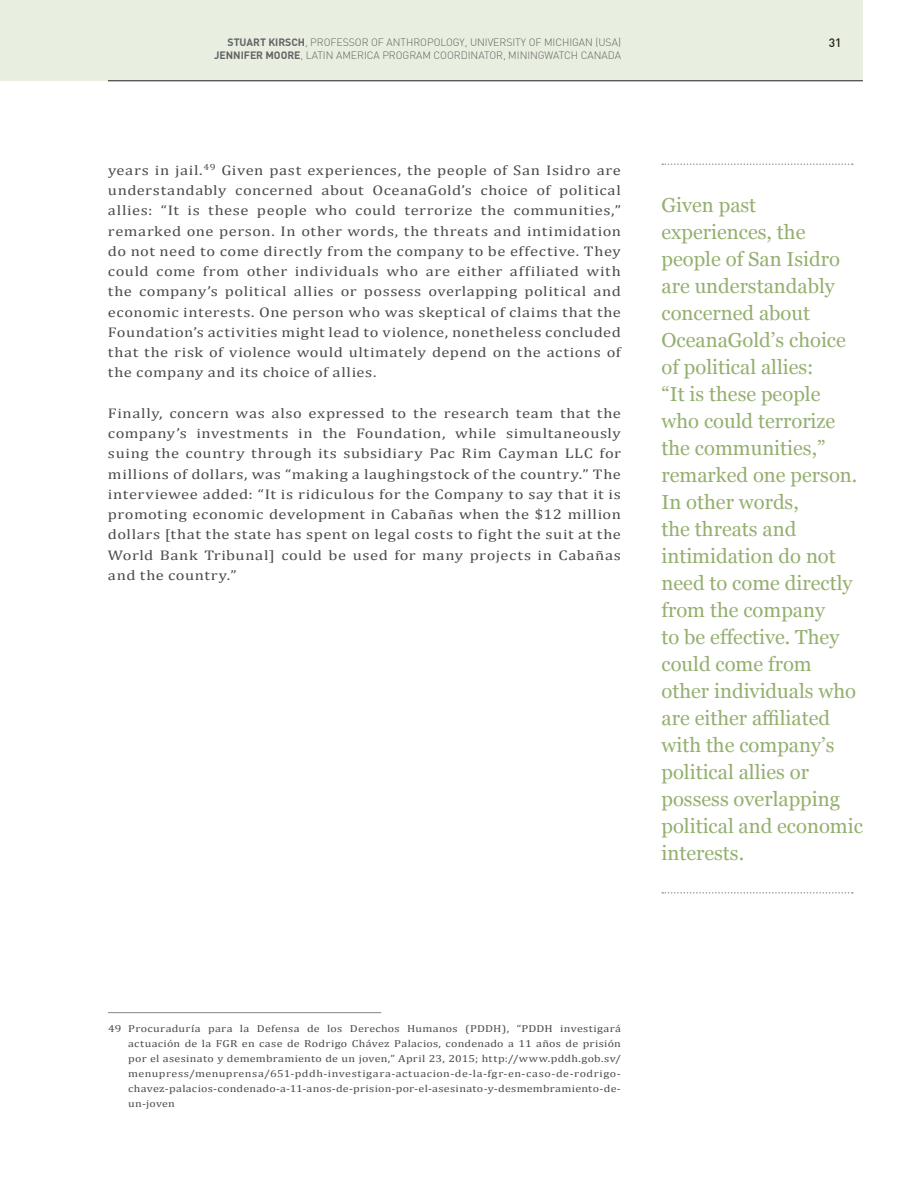
<style>
.page{position:relative;width:918px;height:1188px;background:#fff}
.page>*{position:absolute;margin:0;border:0;box-sizing:border-box;transform-origin:0 0}
.t1{font:20.25px/27px "Georgia";color:#94af6e}
.t2{font:14.1px/20.2px "Cambria";letter-spacing:.035em;color:#4b4c4d;text-align:justify;scale:1.18 1}
.t3{font:500 12px "DIN Pro";color:#231f20}
.t4{font:300 10.5px "DIN Pro";letter-spacing:-.005em;color:#636366}
.t5{font:10.2px/15px "Cambria";letter-spacing:.02em;color:#4b4c4d;text-align:justify;scale:1.18 1}
.s1{font-weight:700}
</style>
<div class="page">
<div style="left:0;top:0;width:863px;height:81px;background:#e9efe0"></div>
<hr style="left:108px;top:80px;width:755px;height:1px;background:#231f20">
<hr style="left:108px;top:1012px;width:273px;height:1px;background:#939598">
<svg style="left:662px;top:164px;width:191px;height:1px"></svg>
<svg style="left:662px;top:892px;width:191px;height:2px"></svg>
<p class="t4" style="left:228px;top:35px;width:395px"><span class="s1">STUART KIRSCH</span>, PROFESSOR OF ANTHROPOLOGY, UNIVERSITY OF MICHIGAN (USA)</p>
<p class="t3" style="left:829px;top:35px;width:14px">31</p>
<p class="t4" style="left:214px;top:49px;width:408px"><span class="s1">JENNIFER MOORE</span>, LATIN AMERICA PROGRAM COORDINATOR, MININGWATCH CANADA</p>
<p class="t2" style="left:108px;top:160px;width:436px">years in jail.<sup>49</sup> Given past experiences, the people of San Isidro are understandably concerned about OceanaGold’s choice of political allies: “It is these people who could terrorize the communities,” remarked one person. In other words, the threats and intimidation do not need to come directly from the company to be effective. They could come from other individuals who are either affiliated with the company’s political allies or possess overlapping political and economic interests. One person who was skeptical of claims that the Foundation’s activities might lead to violence, nonetheless concluded that the risk of violence would ultimately depend on the actions of the company and its choice of allies.</p>
<p class="t2" style="left:108px;top:403px;width:436px">Finally, concern was also expressed to the research team that the company’s investments in the Foundation, while simultaneously suing the country through its subsidiary Pac Rim Cayman LLC for millions of dollars, was “making a laughingstock of the country.” The interviewee added: “It is ridiculous for the Company to say that it is promoting economic development in Cabañas when the $12 million dollars [that the state has spent on legal costs to fight the suit at the World Bank Tribunal] could be used for many projects in Cabañas and the country.”</p>
<p class="t1" style="left:662px;top:191px;width:203px">Given past experiences, the people of San Isidro are understandably concerned about<br>OceanaGold’s choice of political allies:<br>“It is these people who could terrorize the communities,” remarked one person.<br>In other words,<br>the threats and intimidation do not need to come directly from the company<br>to be effective. They could come from other individuals who are either affiliated with the company’s political allies or possess overlapping political and economic interests.</p>
<p class="t5" style="left:128px;top:1021px;width:419px;text-indent:-20px">49 Procuraduría para la Defensa de los Derechos Humanos (PDDH), “PDDH investigará actuación de la FGR en case de Rodrigo Chávez Palacios, condenado a 11 años de prisión por el asesinato y demembramiento de un joven,” April 23, 2015; http://www.pddh.gob.sv/ menupress/menuprensa/651-pddh-investigara-actuacion-de-la-fgr-en-caso-de-rodrigo&shy;chavez-palacios-condenado-a-11-anos-de-prision-por-el-asesinato-y-desmembramiento-de&shy;un-joven</p>
</div>
